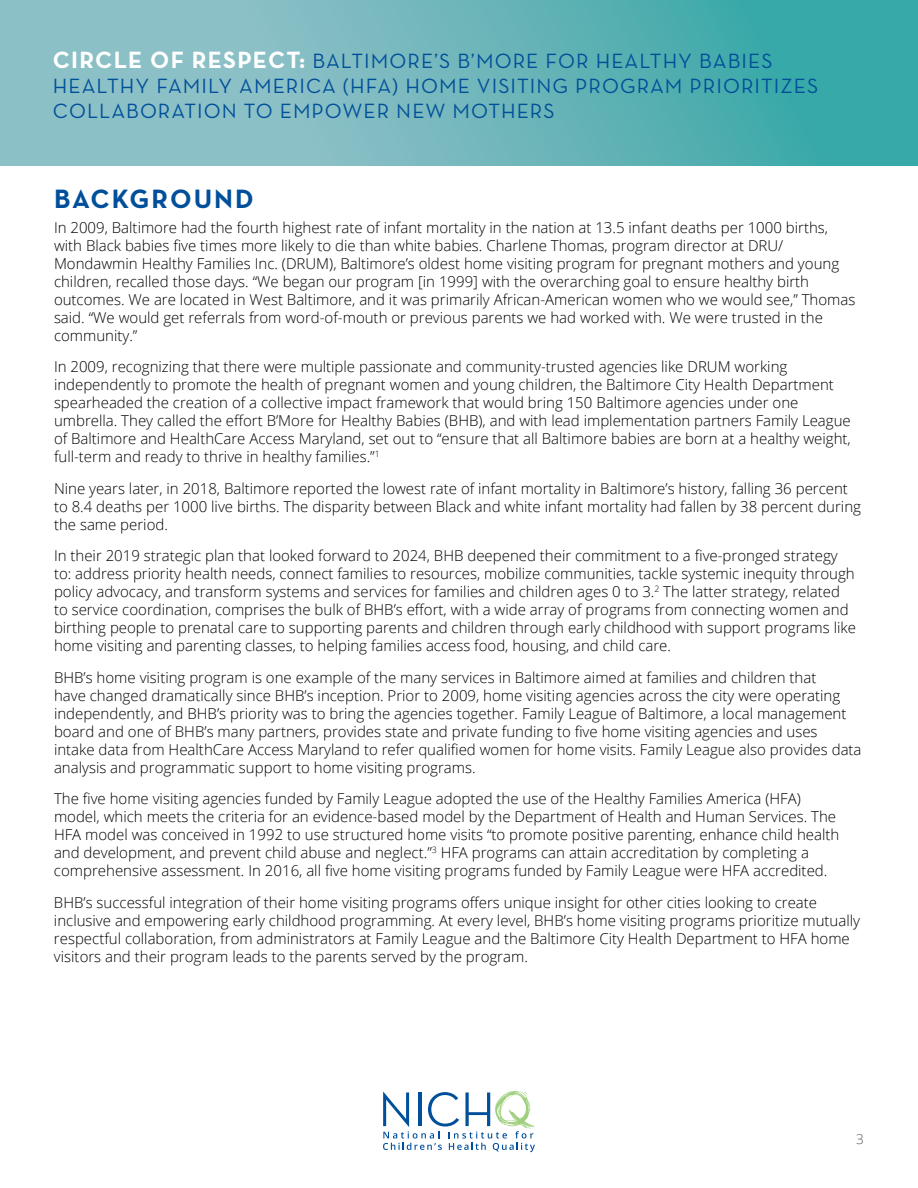
<style>
.page{position:relative;width:918px;height:1188px;background:#fff}
.page>*{position:absolute;margin:0;border:0;box-sizing:border-box;transform-origin:0 0}
.t1{font:700 27px "Neutra Text";letter-spacing:.075em;color:#004f9a}
.t2{font:21px/25.2px "Neutra Text";letter-spacing:.05em;color:#004f9a}
.t3{font:300 15px/18px "Open Sans";color:#000}
.t4{font:300 13.5px "Open Sans";color:#58595b}
.s1{font-weight:700;font-size:24px;color:#fff}
</style>
<div class="page">
<svg style="left:383px;top:1091px;width:152px;height:61px"></svg>
<svg style="left:0;top:1px;width:917px;height:165px;background:#6ab6b9"></svg>
<h2 class="t2" style="left:53px;top:48px;width:767px"><span class="s1">CIRCLE OF RESPECT:</span> BALTIMORE’S B’MORE FOR HEALTHY BABIES<br>HEALTHY FAMILY AMERICA (HFA) HOME VISITING PROGRAM PRIORITIZES<br>COLLABORATION TO EMPOWER NEW MOTHERS</h2>
<h1 class="t1" style="left:54px;top:182px;width:201px">BACKGROUND</h1>
<p class="t3" style="left:54px;top:218px;width:803px">In 2009, Baltimore had the fourth highest rate of infant mortality in the nation at 13.5 infant deaths per 1000 births, with Black babies five times more likely to die than white babies. Charlene Thomas, program director at DRU/ Mondawmin Healthy Families Inc. (DRUM), Baltimore’s oldest home visiting program for pregnant mothers and young children, recalled those days. “We began our program [in 1999] with the overarching goal to ensure healthy birth outcomes. We are located in West Baltimore, and it was primarily African-American women who we would see,” Thomas said. “We would get referrals from word-of-mouth or previous parents we had worked with. We were trusted in the community.”</p>
<p class="t3" style="left:54px;top:357px;width:798px">In 2009, recognizing that there were multiple passionate and community-trusted agencies like DRUM working independently to promote the health of pregnant women and young children, the Baltimore City Health Department spearheaded the creation of a collective impact framework that would bring 150 Baltimore agencies under one umbrella. They called the effort B’More for Healthy Babies (BHB), and with lead implementation partners Family League of Baltimore and HealthCare Access Maryland, set out to “ensure that all Baltimore babies are born at a healthy weight, full-term and ready to thrive in healthy families.”<sup>1</sup></p>
<p class="t3" style="left:54px;top:479px;width:809px">Nine years later, in 2018, Baltimore reported the lowest rate of infant mortality in Baltimore’s history, falling 36 percent to 8.4 deaths per 1000 live births. The disparity between Black and white infant mortality had fallen by 38 percent during the same period.</p>
<p class="t3" style="left:54px;top:546px;width:804px">In their 2019 strategic plan that looked forward to 2024, BHB deepened their commitment to a five-pronged strategy to: address priority health needs, connect families to resources, mobilize communities, tackle systemic inequity through policy advocacy, and transform systems and services for families and children ages 0 to 3.<sup>2</sup> The latter strategy, related to service coordination, comprises the bulk of BHB’s effort, with a wide array of programs from connecting women and birthing people to prenatal care to supporting parents and children through early childhood with support programs like home visiting and parenting classes, to helping families access food, housing, and child care.</p>
<p class="t3" style="left:54px;top:668px;width:809px">BHB’s home visiting program is one example of the many services in Baltimore aimed at families and children that<br>have changed dramatically since BHB’s inception. Prior to 2009, home visiting agencies across the city were operating independently, and BHB’s priority was to bring the agencies together. Family League of Baltimore, a local management board and one of BHB’s many partners, provides state and private funding to five home visiting agencies and uses intake data from HealthCare Access Maryland to refer qualified women for home visits. Family League also provides data analysis and programmatic support to home visiting programs.</p>
<p class="t3" style="left:54px;top:789px;width:787px">The five home visiting agencies funded by Family League adopted the use of the Healthy Families America (HFA) model, which meets the criteria for an evidence-based model by the Department of Health and Human Services. The HFA model was conceived in 1992 to use structured home visits “to promote positive parenting, enhance child health and development, and prevent child abuse and neglect.”<sup>3</sup> HFA programs can attain accreditation by completing a comprehensive assessment. In 2016, all five home visiting programs funded by Family League were HFA accredited.</p>
<p class="t3" style="left:54px;top:893px;width:808px">BHB’s successful integration of their home visiting programs offers unique insight for other cities looking to create inclusive and empowering early childhood programming. At every level, BHB’s home visiting programs prioritize mutually respectful collaboration, from administrators at Family League and the Baltimore City Health Department to HFA home visitors and their program leads to the parents served by the program.</p>
<p class="t4" style="left:856px;top:1130px;width:9px">3</p>
</div>
